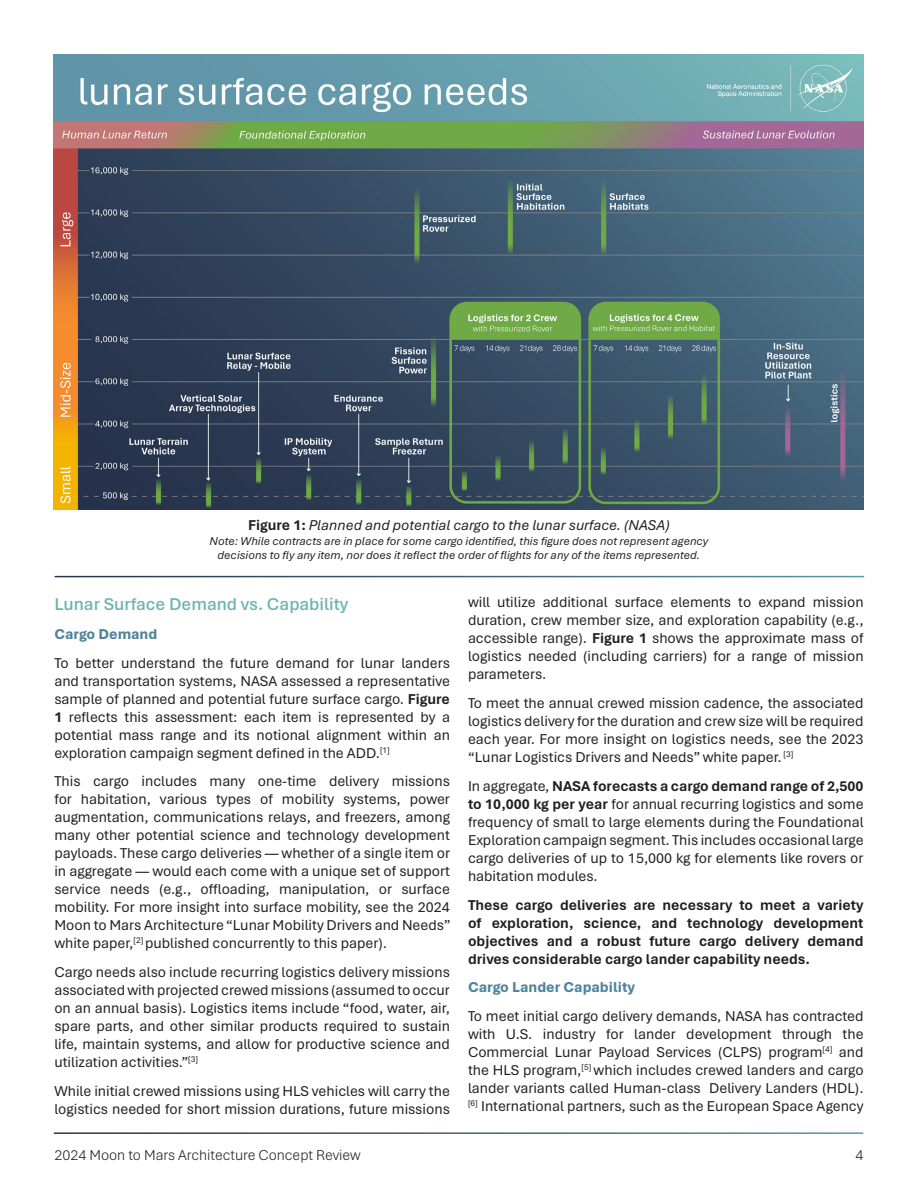
<style>
.page{position:relative;width:918px;height:1188px;background:#fff}
.page>*{position:absolute;margin:0;border:0;box-sizing:border-box;transform-origin:0 0}
.t1{font:600 18px "Aptos";color:#6cb5b1}
.t2{font:15px/18px "Aptos";color:#231f20;text-align:justify}
.t3{font:700 15px/18px "Aptos";color:#231f20;text-align:justify}
.t4{font:italic 15px "Aptos";color:#231f20}
.t5{font:300 15px "Aptos";color:#231f20}
.t6{font:800 15px "Aptos";color:#50849c}
.t7{font:italic 12px/14.4px "Aptos";color:#231f20;text-align:center}
.s1{font-weight:700;font-style:normal}
.s2{font-weight:700}
</style>
<div class="page">
<img style="left:54px;top:54px;width:810px;height:456px">
<p class="t4" style="left:248px;top:515px;width:423px"><span class="s1">Figure 1:</span> Planned and potential cargo to the lunar surface. (NASA)</p>
<p class="t7" style="left:210px;top:533px;width:500px">Note: While contracts are in place for some cargo identified, this figure does not represent agency decisions to fly any item, nor does it reflect the order of flights for any of the items represented.</p>
<p class="t1" style="left:54px;top:592px;width:296px">Lunar Surface Demand vs. Capability</p>
<p class="t6" style="left:54px;top:624px;width:105px">Cargo Demand</p>
<p class="t2" style="left:54px;top:653px;width:397px">To better understand the future demand for lunar landers and transportation systems, NASA assessed a representative sample of planned and potential future surface cargo. <span class="s2">Figure 1</span> reflects this assessment: each item is represented by a potential mass range and its notional alignment within an exploration campaign segment defined in the ADD.<sup>[1]</sup></p>
<p class="t2" style="left:54px;top:772px;width:398px">This cargo includes many one-time delivery missions for habitation, various types of mobility systems, power augmentation, communications relays, and freezers, among many other potential science and technology development payloads. These cargo deliveries — whether of a single item or in aggregate — would each come with a unique set of support service needs (e.g., offloading, manipulation, or surface mobility. For more insight into surface mobility, see the 2024<br>Moon to Mars Architecture “Lunar Mobility Drivers and Needs” white paper,<sup>[2]</sup> published concurrently to this paper).</p>
<p class="t2" style="left:54px;top:963px;width:397px">Cargo needs also include recurring logistics delivery missions associated with projected crewed missions (assumed to occur on an annual basis). Logistics items include “food, water, air, spare parts, and other similar products required to sustain life, maintain systems, and allow for productive science and utilization activities.”<sup>[3]</sup></p>
<p class="t2" style="left:54px;top:1081px;width:397px">While initial crewed missions using HLS vehicles will carry the logistics needed for short mission durations, future missions</p>
<p class="t2" style="left:468px;top:593px;width:397px">will utilize additional surface elements to expand mission duration, crew member size, and exploration capability (e.g., accessible range). <span class="s2">Figure 1</span> shows the approximate mass of logistics needed (including carriers) for a range of mission parameters.</p>
<p class="t2" style="left:468px;top:693px;width:397px">To meet the annual crewed mission cadence, the associated logistics delivery for the duration and crew size will be required each year. For more insight on logistics needs, see the 2023 “Lunar Logistics Drivers and Needs” white paper. <sup>[3]</sup></p>
<p class="t2" style="left:468px;top:776px;width:397px">In aggregate, <span class="s2">NASA forecasts a cargo demand range of 2,500 to 10,000 kg per year</span> for annual recurring logistics and some frequency of small to large elements during the Foundational Exploration campaign segment. This includes occasional large cargo deliveries of up to 15,000 kg for elements like rovers or habitation modules.</p>
<p class="t3" style="left:468px;top:895px;width:397px">These cargo deliveries are necessary to meet a variety of exploration, science, and technology development objectives and a robust future cargo delivery demand drives considerable cargo lander capability needs.</p>
<p class="t6" style="left:468px;top:977px;width:169px">Cargo Lander Capability</p>
<p class="t2" style="left:468px;top:1007px;width:397px">To meet initial cargo delivery demands, NASA has contracted with U.S. industry for lander development through the Commercial Lunar Payload Services (CLPS) program<sup>[4]</sup> and the HLS program,<sup>[5]</sup> which includes crewed landers and cargo lander variants called Human-class Delivery Landers (HDL). <sup>[6]</sup> International partners, such as the European Space Agency</p>
<p class="t5" style="left:54px;top:1145px;width:308px">2024 Moon to Mars Architecture Concept Review</p>
<p class="t5" style="left:856px;top:1145px;width:10px">4</p>
</div>
